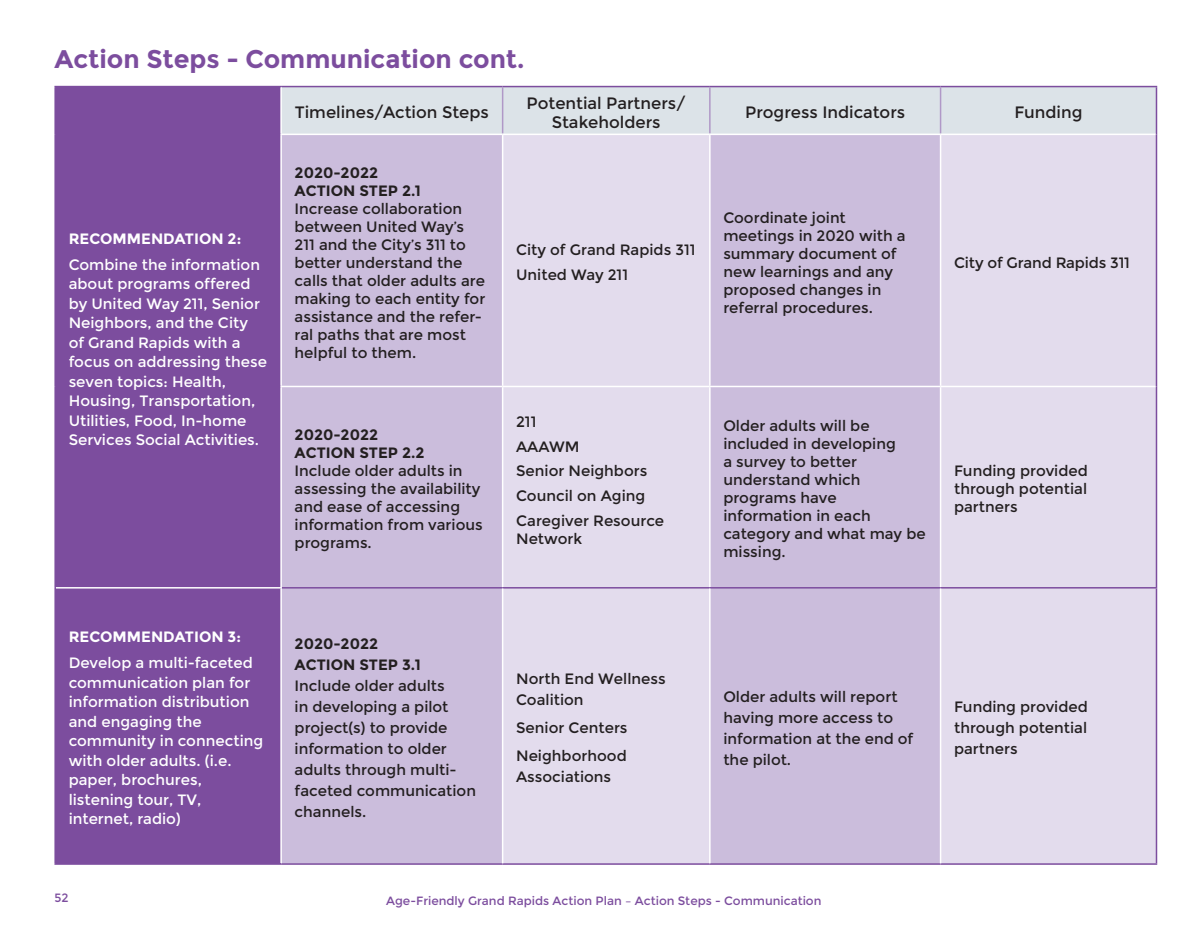
<style>
.page{position:relative;width:1192px;height:931px;background:#fff}
.page>*{position:absolute;margin:0;border:0;box-sizing:border-box;transform-origin:0 0}
.t1{font:700 25.5px "Montserrat";color:#7c4d9e}
.t2{font:16.5px/19.8px "Montserrat";color:#231f20;text-align:center}
.t3{font:15px/18px "Montserrat";color:#231f20}
.t4{font:15px/19.5px "Montserrat";color:#fff}
.t5{font:700 15px "Montserrat";color:#231f20}
.t6{font:700 15px "Montserrat";color:#fff}
.t7{font:12px "Montserrat";color:#7c4d9e}
</style>
<div class="page">
<div style="left:56px;top:87px;width:224px;height:776px;background:#7c4d9e"></div>
<div style="left:282px;top:87px;width:873px;height:47px;background:#dce3e8"></div>
<div style="left:282px;top:135px;width:220px;height:728px;background:#cbbddc"></div>
<svg style="left:503px;top:135px;width:652px;height:728px;background:#dad1e7"></svg>
<hr style="left:281px;top:86px;width:221px;height:1px;background:#7c4d9e">
<hr style="left:502px;top:86px;width:207px;height:1px;background:#7c4d9e">
<hr style="left:709px;top:86px;width:231px;height:1px;background:#7c4d9e">
<hr style="left:940px;top:86px;width:217px;height:1px;background:#7c4d9e">
<hr style="left:1155px;top:87px;width:2px;height:47px;background:#7c4d9e">
<hr style="left:502px;top:87px;width:1px;height:47px;background:#b098c7">
<hr style="left:709px;top:87px;width:1px;height:47px;background:#b098c7">
<hr style="left:939px;top:87px;width:2px;height:47px;background:#b098c7">
<hr style="left:709px;top:387px;width:1px;height:200px;background:#fff">
<hr style="left:939px;top:387px;width:2px;height:200px;background:#fff">
<hr style="left:1155px;top:386px;width:2px;height:201px;background:#7c4d9e">
<hr style="left:54px;top:86px;width:227px;height:1px;background:#7c4d9e">
<hr style="left:54px;top:87px;width:2px;height:47px;background:#7c4d9e">
<hr style="left:54px;top:134px;width:2px;height:252px;background:#7c4d9e">
<hr style="left:54px;top:386px;width:2px;height:202px;background:#7c4d9e">
<hr style="left:282px;top:587px;width:220px;height:1px;background:#7c4d9e">
<hr style="left:502px;top:587px;width:207px;height:1px;background:#7c4d9e">
<hr style="left:709px;top:587px;width:231px;height:1px;background:#7c4d9e">
<hr style="left:940px;top:587px;width:217px;height:1px;background:#7c4d9e">
<hr style="left:1155px;top:588px;width:2px;height:275px;background:#7c4d9e">
<hr style="left:281px;top:863px;width:221px;height:2px;background:#7c4d9e">
<hr style="left:502px;top:863px;width:207px;height:2px;background:#7c4d9e">
<hr style="left:709px;top:863px;width:231px;height:2px;background:#7c4d9e">
<hr style="left:940px;top:863px;width:217px;height:2px;background:#7c4d9e">
<hr style="left:709px;top:588px;width:1px;height:275px;background:#fff">
<hr style="left:939px;top:588px;width:2px;height:275px;background:#fff">
<hr style="left:56px;top:587px;width:226px;height:1px;background:#fff">
<hr style="left:54px;top:588px;width:2px;height:275px;background:#7c4d9e">
<hr style="left:54px;top:863px;width:227px;height:2px;background:#7c4d9e">
<hr style="left:709px;top:135px;width:1px;height:251px;background:#fff">
<hr style="left:939px;top:135px;width:2px;height:251px;background:#fff">
<hr style="left:280px;top:386px;width:222px;height:1px;background:#fff">
<hr style="left:502px;top:386px;width:207px;height:1px;background:#fff">
<hr style="left:709px;top:386px;width:231px;height:1px;background:#fff">
<hr style="left:940px;top:386px;width:215px;height:1px;background:#fff">
<hr style="left:1155px;top:134px;width:2px;height:252px;background:#7c4d9e">
<p class="t1" style="left:54px;top:43px;width:471px">Action Steps - Communication cont.</p>
<p class="t6" style="left:69px;top:229px;width:174px">RECOMMENDATION 2:</p>
<p class="t4" style="left:69px;top:255px;width:200px">Combine the information about programs offered by United Way 211, Senior<br>Neighbors, and the City of Grand Rapids with a focus on addressing these seven topics: Health,<br>Housing, Transportation,<br>Utilities, Food, In-home<br>Services Social Activities.</p>
<p class="t2" style="left:295px;top:103px;width:195px">Timelines/Action Steps</p>
<p class="t2" style="left:526px;top:93px;width:161px">Potential Partners/<br>Stakeholders</p>
<p class="t2" style="left:745px;top:103px;width:162px">Progress Indicators</p>
<p class="t2" style="left:1014px;top:103px;width:70px">Funding</p>
<p class="t5" style="left:294px;top:163px;width:85px">2020-2022</p>
<p class="t5" style="left:294px;top:181px;width:128px">ACTION STEP 2.1</p>
<p class="t3" style="left:294px;top:199px;width:192px">Increase collaboration between United Way’s<br>211 and the City’s 311 to better understand the calls that older adults are making to each entity for assistance and the refer&shy;ral paths that are most helpful to them.</p>
<p class="t3" style="left:723px;top:208px;width:184px">Coordinate joint meetings in 2020 with a summary document of new learnings and any proposed changes in referral procedures.</p>
<p class="t3" style="left:516px;top:241px;width:181px">City of Grand Rapids 311</p>
<p class="t3" style="left:516px;top:266px;width:113px">United Way 211</p>
<p class="t3" style="left:954px;top:253px;width:177px">City of Grand Rapids 311</p>
<p class="t5" style="left:294px;top:426px;width:85px">2020-2022</p>
<p class="t5" style="left:294px;top:444px;width:131px">ACTION STEP 2.2</p>
<p class="t3" style="left:294px;top:462px;width:190px">Include older adults in assessing the availability and ease of accessing information from various programs.</p>
<p class="t3" style="left:516px;top:413px;width:22px">211</p>
<p class="t3" style="left:516px;top:437px;width:65px">AAAWM</p>
<p class="t3" style="left:516px;top:462px;width:133px">Senior Neighbors</p>
<p class="t3" style="left:516px;top:487px;width:131px">Council on Aging</p>
<p class="t3" style="left:516px;top:512px;width:150px">Caregiver Resource<br>Network</p>
<p class="t3" style="left:723px;top:417px;width:204px">Older adults will be included in developing<br>a survey to better understand which programs have information in each category and what may be missing.</p>
<p class="t3" style="left:954px;top:462px;width:135px;text-align:justify">Funding provided through potential partners</p>
<p class="t6" style="left:69px;top:628px;width:174px">RECOMMENDATION 3:</p>
<p class="t4" style="left:69px;top:653px;width:196px">Develop a multi-faceted communication plan for information distribution and engaging the community in connecting with older adults. (i.e. paper, brochures, listening tour, TV, internet, radio)</p>
<p class="t7" style="left:54px;top:891px;width:16px">52</p>
<p class="t5" style="left:294px;top:635px;width:85px">2020-2022</p>
<p class="t5" style="left:294px;top:656px;width:128px">ACTION STEP 3.1</p>
<p class="t3" style="left:294px;top:675px;width:183px;line-height:21px">Include older adults<br>in developing a pilot project(s) to provide information to older adults through multi&shy;faceted communication channels.</p>
<p class="t3" style="left:516px;top:669px;width:151px;line-height:21px">North End Wellness<br>Coalition</p>
<p class="t3" style="left:516px;top:719px;width:113px">Senior Centers</p>
<p class="t3" style="left:516px;top:745px;width:112px;line-height:21px">Neighborhood<br>Associations</p>
<p class="t3" style="left:723px;top:686px;width:191px;line-height:21px">Older adults will report having more access to information at the end of the pilot.</p>
<p class="t3" style="left:954px;top:696px;width:135px;line-height:21px;text-align:justify">Funding provided through potential partners</p>
<p class="t7" style="left:386px;top:894px;width:437px">Age-Friendly Grand Rapids Action Plan – Action Steps - Communication</p>
</div>
